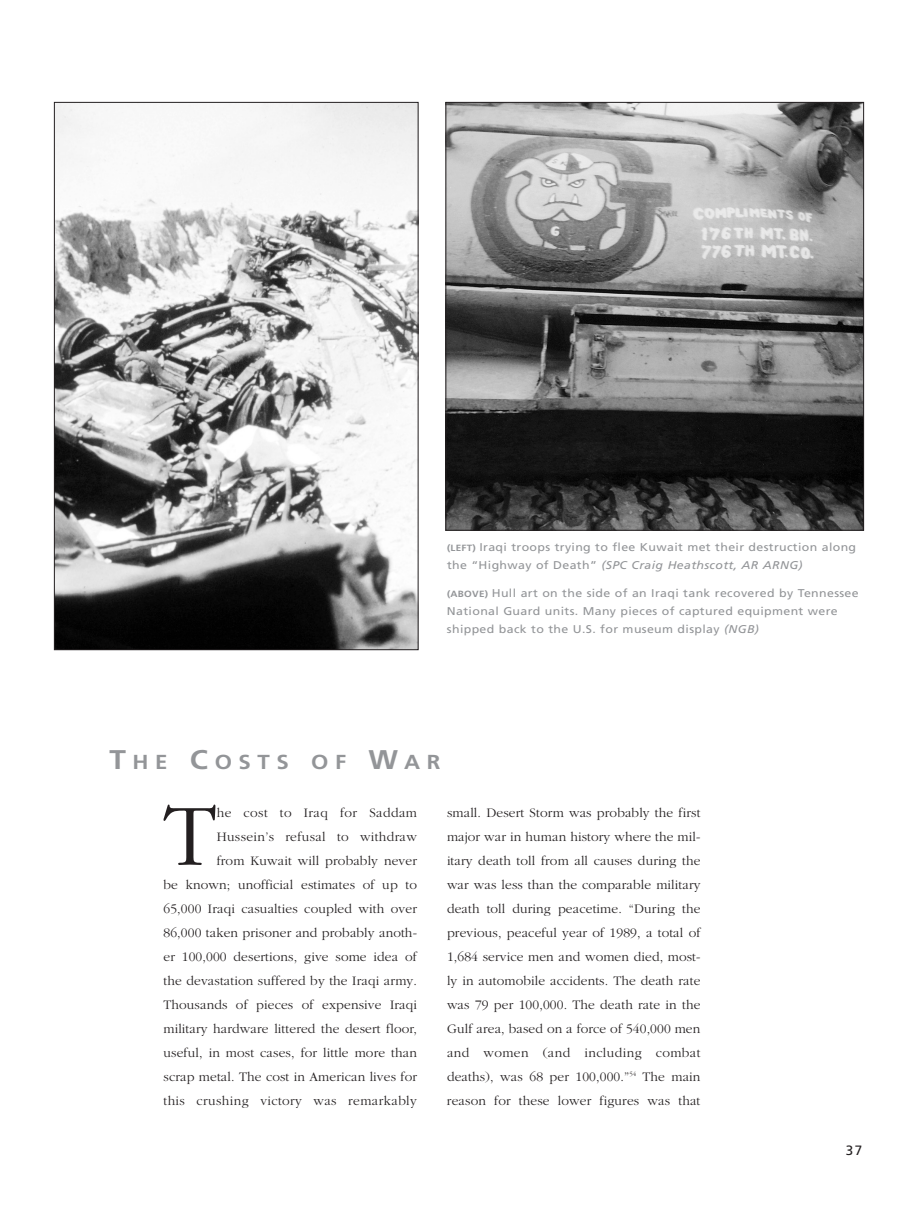
<style>
.page{position:relative;width:918px;height:1209px;background:#fff}
.page>*{position:absolute;margin:0;border:0;box-sizing:border-box;transform-origin:0 0}
.t1{font:300 90.6px "Garamond";color:#231f20}
.t2{font:700 20.25px "Frutiger";letter-spacing:.295em;color:#939598;scale:1.1 1}
.t3{font:300 13.5px/24px "Garamond";letter-spacing:.01em;color:#231f20;text-align:right}
.t4{font:13.5px "Frutiger";color:#231f20}
.t5{font:11.25px/18px "Frutiger";letter-spacing:.03em;color:#939598;scale:1.1 1}
.s1{font-weight:700;font-size:9px}
.s2{font-style:italic}
.s3{font-size:27px}
</style>
<div class="page">
<img style="left:56px;top:104px;width:360px;height:544px">
<img style="left:448px;top:104px;width:414px;height:425px">
<p class="t5" style="left:447px;top:539px;width:374px"><span class="s1">(LEFT)</span> Iraqi troops trying to flee Kuwait met their destruction along the “Highway of Death” <span class="s2">(SPC Craig Heathscott, AR ARNG)</span></p>
<p class="t5" style="left:447px;top:585px;width:376px"><span class="s1">(ABOVE)</span> Hull art on the side of an Iraqi tank recovered by Tennessee<br>National Guard units. Many pieces of captured equipment were shipped back to the U.S. for museum display <span class="s2">(NGB)</span></p>
<h2 class="t2" style="left:110px;top:754px;width:302px"><span class="s3">T</span>HE <span class="s3">C</span>OSTS OF <span class="s3">W</span>AR</h2>
<h1 class="t1" style="left:164px;top:801px;width:54px">T</h1>
<p class="t3" style="left:164px;top:801px;width:255px">he cost to Iraq for Saddam Hussein’s refusal to withdraw<br>from Kuwait will probably never<br>be known; unofficial estimates of up to 65,000 Iraqi casualties coupled with over 86,000 taken prisoner and probably anoth&shy;er 100,000 desertions, give some idea of the devastation suffered by the Iraqi army.<br>Thousands of pieces of expensive Iraqi military hardware littered the desert floor, useful, in most cases, for little more than scrap metal. The cost in American lives for this crushing victory was remarkably</p>
<p class="t3" style="left:447px;top:801px;width:255px;text-align:justify">small. Desert Storm was probably the first major war in human history where the mil&shy;itary death toll from all causes during the war was less than the comparable military death toll during peacetime. “During the previous, peaceful year of 1989, a total of 1,684 service men and women died, most&shy;ly in automobile accidents. The death rate was 79 per 100,000. The death rate in the Gulf area, based on a force of 540,000 men and women (and including combat deaths), was 68 per 100,000.”<sup>54</sup> The main reason for these lower figures was that</p>
<p class="t4" style="left:846px;top:1145px;width:18px">37</p>
</div>
